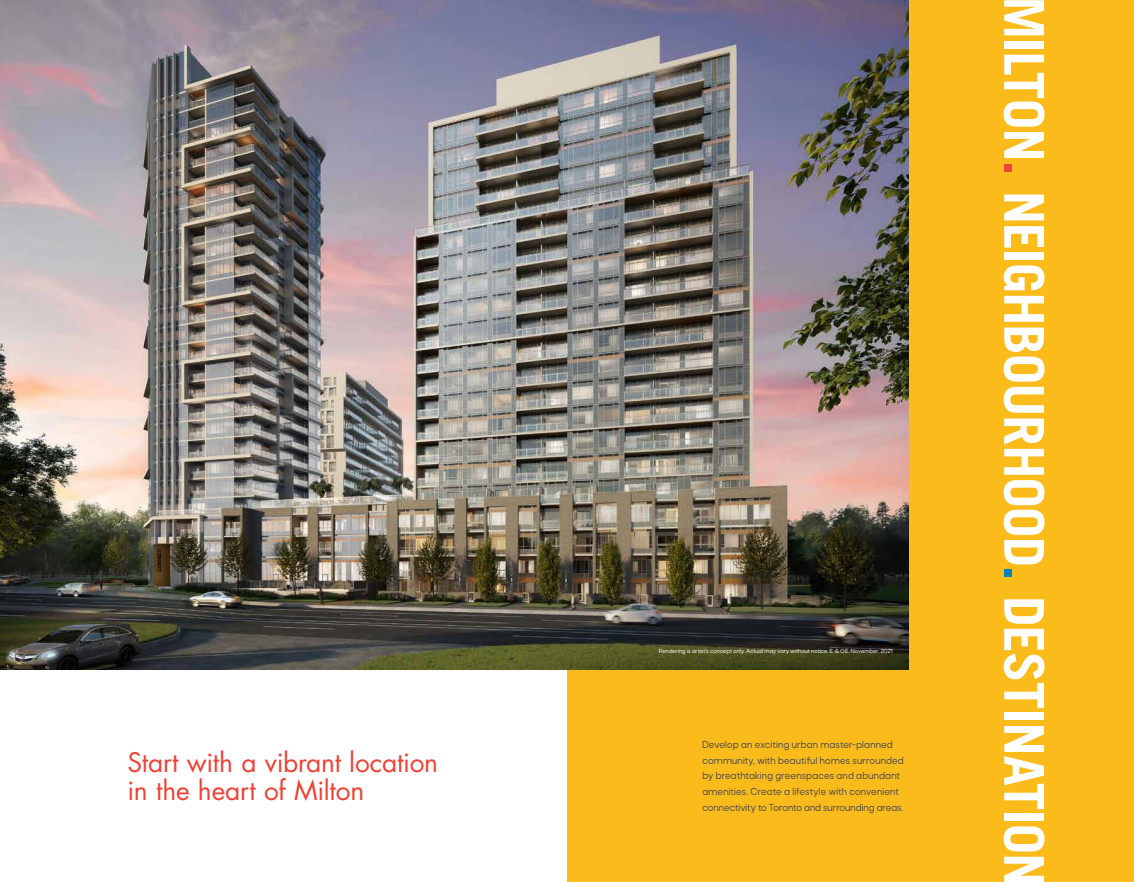
<style>
.page{position:relative;width:1134px;height:882px;background:#fff}
.page>*{position:absolute;margin:0;border:0;box-sizing:border-box;transform-origin:0 0}
.t1{font:700 55.04px "Trade Gothic";letter-spacing:-.025em;color:#fff}
.t2{font:26.25px/28px "Futura Std";letter-spacing:-.005em;color:#ef4135}
.t3{font:500 10.5px/15.8px "Rota";letter-spacing:.015em;color:#4d4d4f}
.t4{font:500 6.12px "Rota";letter-spacing:.015em;color:#fff}
.s1{color:#ef4135}
.s2{color:#0083bb}
</style>
<div class="page">
<div style="left:567px;top:0;width:567px;height:882px;background:#fabb1b"></div>
<img style="left:0;top:0;width:908px;height:669px">
<h2 class="t2" style="left:128px;top:749px;width:312px">Start with a vibrant location in the heart of Milton</h2>
<p class="t4" style="left:659px;top:648px;width:235px">Rendering is artist’s concept only. Actual may vary without notice. E. &amp; O.E. November, 2021</p>
<p class="t3" style="left:702px;top:737px;width:203px">Develop an exciting urban master-planned community, with beautiful homes surrounded by breathtaking greenspaces and abundant amenities. Create a lifestyle with convenient connectivity to Toronto and surrounding areas.</p>
<h1 class="t1" style="left:1058px;top:-4px;width:892px;rotate:90deg">MILTON<span class="s1">.</span> NEIGHBOURHOOD<span class="s2">.</span> DESTINATION</h1>
</div>
